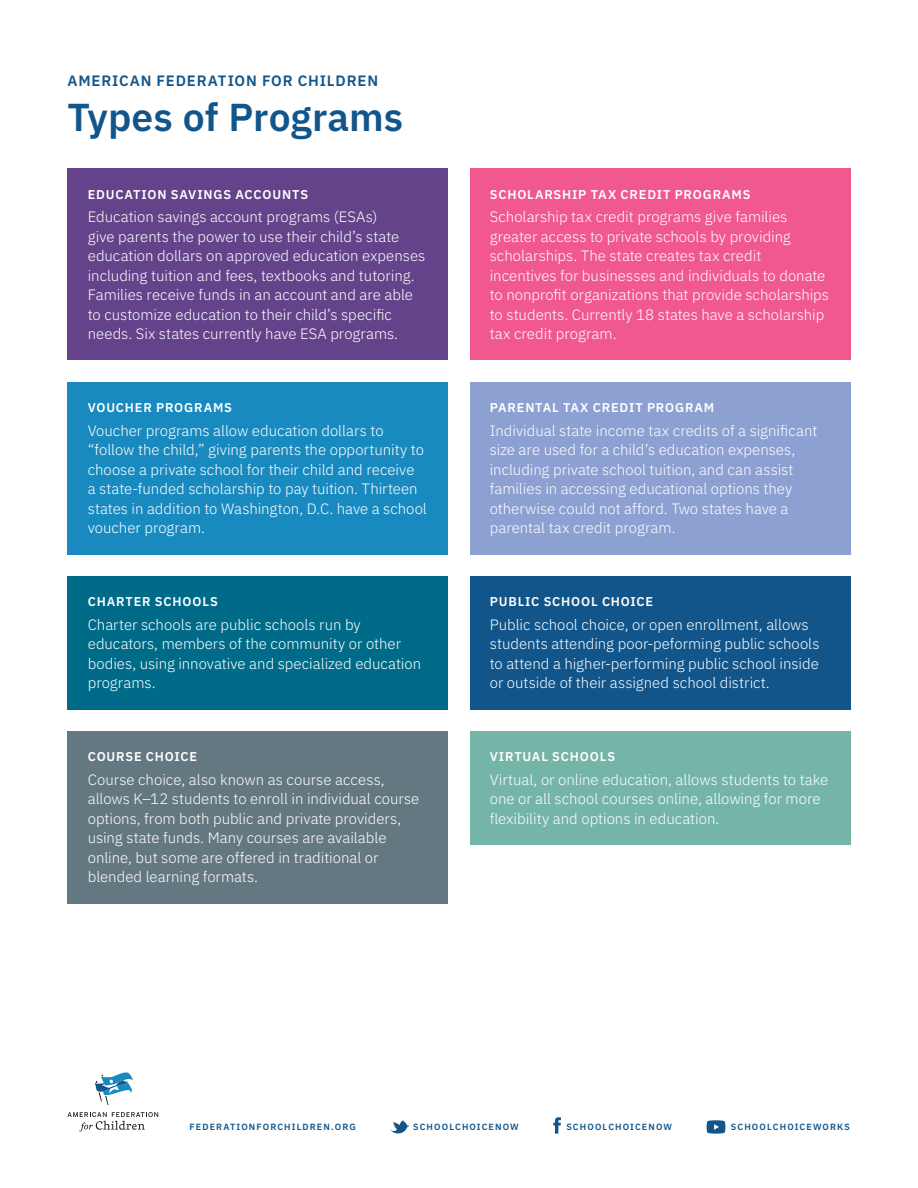
<style>
.page{position:relative;width:918px;height:1188px;background:#fff}
.page>*{position:absolute;margin:0;border:0;box-sizing:border-box;transform-origin:0 0}
.Body_Copy{font:600 39px "IBM Plex Sans";color:#11558a}
.t1{font:300 15px/19.5px "IBM Plex Sans";color:#fff}
.t2{font:600 15px "IBM Plex Sans";letter-spacing:.06em;color:#11558a}
.t3{font:600 12.75px "IBM Plex Sans";letter-spacing:.065em;color:#fff}
.t4{font:600 9px "IBM Plex Sans";letter-spacing:.125em;color:#11558a}
</style>
<div class="page">
<div style="left:68px;top:382px;width:380px;height:172px;background:#198abf"></div>
<div style="left:68px;top:731px;width:380px;height:172px;background:#647882"></div>
<div style="left:470px;top:382px;width:380px;height:172px;background:#8ca0d1"></div>
<div style="left:470px;top:731px;width:380px;height:114px;background:#74b5a8"></div>
<div style="left:470px;top:168px;width:380px;height:192px;background:#f0588f"></div>
<div style="left:470px;top:576px;width:380px;height:133px;background:#11558a"></div>
<div style="left:68px;top:168px;width:380px;height:192px;background:#64438a"></div>
<div style="left:68px;top:576px;width:380px;height:133px;background:#006b88"></div>
<svg style="left:553px;top:1117px;width:8px;height:17px"></svg>
<svg style="left:390px;top:1120px;width:19px;height:14px"></svg>
<svg style="left:707px;top:1120px;width:18px;height:14px"></svg>
<svg style="left:67px;top:1112px;width:91px;height:20px"></svg>
<svg style="left:95px;top:1072px;width:38px;height:33px"></svg>
<p class="t2" style="left:68px;top:69px;width:312px">AMERICAN FEDERATION FOR CHILDREN</p>
<p class="Body_Copy" style="left:68px;top:86px;width:337px">Types of Programs</p>
<p class="t3" style="left:88px;top:184px;width:222px">EDUCATION SAVINGS ACCOUNTS</p>
<p class="t1" style="left:88px;top:206px;width:339px">Education savings account programs (ESAs)<br>give parents the power to use their child’s state education dollars on approved education expenses including tuition and fees, textbooks and tutoring.<br>Families receive funds in an account and are able to customize education to their child’s specific needs. Six states currently have ESA programs.</p>
<p class="t3" style="left:88px;top:398px;width:146px">VOUCHER PROGRAMS</p>
<p class="t1" style="left:88px;top:420px;width:341px">Voucher programs allow education dollars to “follow the child,” giving parents the opportunity to choose a private school for their child and receive<br>a state-funded scholarship to pay tuition. Thirteen states in addition to Washington, D.C. have a school voucher program.</p>
<p class="t3" style="left:88px;top:592px;width:132px">CHARTER SCHOOLS</p>
<p class="t1" style="left:88px;top:614px;width:335px">Charter schools are public schools run by educators, members of the community or other bodies, using innovative and specialized education programs.</p>
<p class="t3" style="left:88px;top:746px;width:111px">COURSE CHOICE</p>
<p class="t1" style="left:88px;top:769px;width:333px">Course choice, also known as course access, allows K–12 students to enroll in individual course options, from both public and private providers, using state funds. Many courses are available online, but some are offered in traditional or blended learning formats.</p>
<p class="t3" style="left:490px;top:184px;width:262px">SCHOLARSHIP TAX CREDIT PROGRAMS</p>
<p class="t1" style="left:490px;top:206px;width:341px">Scholarship tax credit programs give families greater access to private schools by providing scholarships. The state creates tax credit incentives for businesses and individuals to donate to nonprofit organizations that provide scholarships to students. Currently 18 states have a scholarship tax credit program.</p>
<p class="t3" style="left:490px;top:398px;width:226px">PARENTAL TAX CREDIT PROGRAM</p>
<p class="t1" style="left:490px;top:420px;width:329px">Individual state income tax credits of a significant size are used for a child’s education expenses, including private school tuition, and can assist families in accessing educational options they otherwise could not afford. Two states have a parental tax credit program.</p>
<p class="t3" style="left:490px;top:592px;width:165px">PUBLIC SCHOOL CHOICE</p>
<p class="t1" style="left:490px;top:614px;width:331px">Public school choice, or open enrollment, allows students attending poor-peforming public schools to attend a higher-performing public school inside or outside of their assigned school district.</p>
<p class="t3" style="left:490px;top:746px;width:127px">VIRTUAL SCHOOLS</p>
<p class="t1" style="left:490px;top:769px;width:340px">Virtual, or online education, allows students to take one or all school courses online, allowing for more flexibility and options in education.</p>
<p class="t4" style="left:190px;top:1120px;width:168px">FEDERATIONFORCHILDREN.ORG</p>
<p class="t4" style="left:413px;top:1120px;width:107px">SCHOOLCHOICENOW</p>
<p class="t4" style="left:566px;top:1120px;width:107px">SCHOOLCHOICENOW</p>
<p class="t4" style="left:731px;top:1120px;width:121px">SCHOOLCHOICEWORKS</p>
</div>
